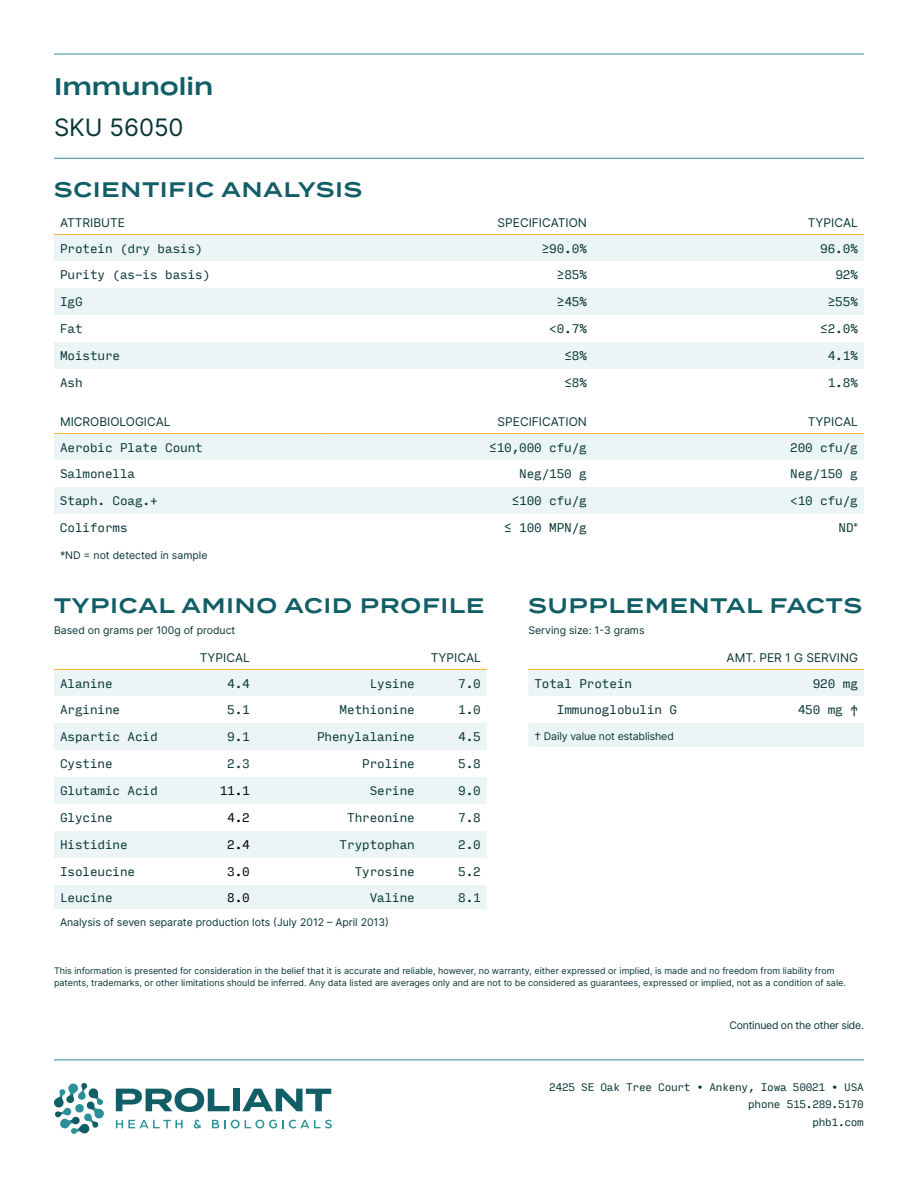
<style>
.page{position:relative;width:918px;height:1188px;background:#fff}
.page>*{position:absolute;margin:0;border:0;box-sizing:border-box;transform-origin:0 0}
.t1{font:600 24px "Termina";color:#115e67}
.t2{font:24px "Inter";color:#083636}
.t3{font:600 21px "Termina";letter-spacing:.05em;color:#115e67}
.t4{font:12px "Input Mono";letter-spacing:-.01em;color:#083636}
.t5{font:12px "Inter";color:#083636}
.t6{font:12px "Input Mono";color:#000}
.t7{font:10.5px "Inter";color:#083636}
.t8{font:10.5px/17.2px "Input Mono";letter-spacing:-.025em;color:#083636;text-align:right}
.t9{font:10.5px "Inter";letter-spacing:-.025em;color:#083636}
.t10{font:9px/12px "Inter";color:#083636}
</style>
<div class="page">
<hr style="left:54px;top:1060px;width:810px;height:1px;background:#2c9199">
<svg style="left:54px;top:1083px;width:50px;height:51px"></svg>
<svg style="left:116px;top:1088px;width:114px;height:24px"></svg>
<div style="left:233px;top:1089px;width:7px;height:22px;background:#125e66"></div>
<svg style="left:242px;top:1089px;width:89px;height:22px"></svg>
<svg style="left:116px;top:1120px;width:67px;height:8px"></svg>
<svg style="left:194px;top:1120px;width:7px;height:8px"></svg>
<svg style="left:212px;top:1120px;width:120px;height:8px"></svg>
<hr style="left:54px;top:54px;width:810px;height:1px;background:#2c9199">
<hr style="left:54px;top:158px;width:810px;height:1px;background:#2c9199">
<svg style="left:54px;top:235px;width:810px;height:134px;fill:#ecf5f5"></svg>
<hr style="left:593px;top:234px;width:271px;height:1px;background:#fcb632">
<hr style="left:54px;top:234px;width:270px;height:1px;background:#fcb632">
<hr style="left:324px;top:234px;width:269px;height:1px;background:#fcb632">
<svg style="left:54px;top:670px;width:433px;height:239px;fill:#ecf5f5"></svg>
<hr style="left:256px;top:669px;width:165px;height:1px;background:#fcb632">
<hr style="left:421px;top:669px;width:66px;height:1px;background:#fcb632">
<hr style="left:54px;top:669px;width:139px;height:1px;background:#fcb632">
<hr style="left:193px;top:669px;width:63px;height:1px;background:#fcb632">
<svg style="left:528px;top:670px;width:336px;height:77px"></svg>
<hr style="left:528px;top:669px;width:195px;height:1px;background:#fcb632">
<hr style="left:723px;top:669px;width:141px;height:1px;background:#fcb632">
<svg style="left:54px;top:434px;width:810px;height:80px;fill:#ecf5f5"></svg>
<hr style="left:593px;top:433px;width:271px;height:1px;background:#fcb632">
<hr style="left:54px;top:433px;width:270px;height:1px;background:#fcb632">
<hr style="left:324px;top:433px;width:269px;height:1px;background:#fcb632">
<h1 class="t1" style="left:54px;top:69px;width:161px">Immunolin</h1>
<h1 class="t2" style="left:54px;top:109px;width:131px">SKU 56050</h1>
<h2 class="t3" style="left:54px;top:175px;width:310px">SCIENTIFIC ANALYSIS</h2>
<p class="t5" style="left:60px;top:214px;width:66px">ATTRIBUTE</p>
<p class="t5" style="left:498px;top:214px;width:91px">SPECIFICATION</p>
<p class="t5" style="left:808px;top:214px;width:52px">TYPICAL</p>
<p class="t4" style="left:60px;top:237px;width:144px">Protein (dry basis)</p>
<p class="t4" style="left:542px;top:237px;width:47px">≥90.0%</p>
<p class="t4" style="left:820px;top:237px;width:39px">96.0%</p>
<p class="t4" style="left:60px;top:264px;width:152px">Purity (as-is basis)</p>
<p class="t4" style="left:557px;top:264px;width:32px">≥85%</p>
<p class="t4" style="left:835px;top:264px;width:24px">92%</p>
<p class="t4" style="left:60px;top:291px;width:24px">IgG</p>
<p class="t4" style="left:557px;top:291px;width:32px">≥45%</p>
<p class="t4" style="left:828px;top:291px;width:32px">≥55%</p>
<p class="t4" style="left:60px;top:318px;width:24px">Fat</p>
<p class="t4" style="left:549px;top:318px;width:39px">&lt;0.7%</p>
<p class="t4" style="left:820px;top:318px;width:39px">≤2.0%</p>
<p class="t4" style="left:60px;top:345px;width:62px">Moisture</p>
<p class="t4" style="left:564px;top:345px;width:24px">≤8%</p>
<p class="t4" style="left:828px;top:345px;width:32px">4.1%</p>
<p class="t4" style="left:60px;top:372px;width:24px">Ash</p>
<p class="t4" style="left:564px;top:372px;width:24px">≤8%</p>
<p class="t4" style="left:828px;top:372px;width:32px">1.8%</p>
<p class="t5" style="left:60px;top:413px;width:112px">MICROBIOLOGICAL</p>
<p class="t5" style="left:498px;top:413px;width:91px">SPECIFICATION</p>
<p class="t5" style="left:808px;top:413px;width:52px">TYPICAL</p>
<p class="t4" style="left:60px;top:436px;width:144px">Aerobic Plate Count</p>
<p class="t4" style="left:489px;top:436px;width:99px">≤10,000 cfu/g</p>
<p class="t4" style="left:790px;top:436px;width:69px">200 cfu/g</p>
<p class="t4" style="left:60px;top:463px;width:77px">Salmonella</p>
<p class="t4" style="left:519px;top:463px;width:69px">Neg/150 g</p>
<p class="t4" style="left:790px;top:463px;width:69px">Neg/150 g</p>
<p class="t4" style="left:60px;top:490px;width:99px">Staph. Coag.+</p>
<p class="t4" style="left:512px;top:490px;width:77px">≤100 cfu/g</p>
<p class="t4" style="left:790px;top:490px;width:69px">&lt;10 cfu/g</p>
<p class="t4" style="left:60px;top:517px;width:69px">Coliforms</p>
<p class="t4" style="left:504px;top:517px;width:84px">≤ 100 MPN/g</p>
<p class="t4" style="left:839px;top:517px;width:21px">ND<sup>*</sup></p>
<p class="t7" style="left:60px;top:547px;width:149px">*ND = not detected in sample</p>
<h2 class="t3" style="left:54px;top:590px;width:432px">TYPICAL AMINO ACID PROFILE</h2>
<p class="t7" style="left:54px;top:622px;width:183px">Based on grams per 100g of product</p>
<h2 class="t3" style="left:528px;top:590px;width:335px">SUPPLEMENTAL FACTS</h2>
<p class="t7" style="left:528px;top:622px;width:118px">Serving size: 1-3 grams</p>
<p class="t5" style="left:200px;top:649px;width:52px">TYPICAL</p>
<p class="t5" style="left:431px;top:649px;width:52px">TYPICAL</p>
<p class="t5" style="left:727px;top:649px;width:133px">AMT. PER 1 G SERVING</p>
<p class="t4" style="left:60px;top:672px;width:54px">Alanine</p>
<p class="t4" style="left:227px;top:672px;width:24px">4.4</p>
<p class="t4" style="left:370px;top:672px;width:47px">Lysine</p>
<p class="t4" style="left:458px;top:672px;width:24px">7.0</p>
<p class="t4" style="left:60px;top:699px;width:62px">Arginine</p>
<p class="t4" style="left:227px;top:699px;width:24px">5.1</p>
<p class="t4" style="left:340px;top:699px;width:77px">Methionine</p>
<p class="t4" style="left:458px;top:699px;width:24px">1.0</p>
<p class="t4" style="left:60px;top:726px;width:99px">Aspartic Acid</p>
<p class="t4" style="left:227px;top:726px;width:24px">9.1</p>
<p class="t4" style="left:317px;top:726px;width:99px">Phenylalanine</p>
<p class="t4" style="left:458px;top:726px;width:24px">4.5</p>
<p class="t4" style="left:60px;top:753px;width:54px">Cystine</p>
<p class="t4" style="left:227px;top:753px;width:24px">2.3</p>
<p class="t4" style="left:362px;top:753px;width:54px">Proline</p>
<p class="t4" style="left:458px;top:753px;width:24px">5.8</p>
<p class="t4" style="left:60px;top:780px;width:99px">Glutamic Acid</p>
<p class="t6" style="left:220px;top:780px;width:32px">11.1</p>
<p class="t4" style="left:370px;top:780px;width:47px">Serine</p>
<p class="t4" style="left:458px;top:780px;width:24px">9.0</p>
<p class="t4" style="left:60px;top:807px;width:54px">Glycine</p>
<p class="t6" style="left:227px;top:807px;width:24px">4.2</p>
<p class="t4" style="left:347px;top:807px;width:69px">Threonine</p>
<p class="t4" style="left:458px;top:807px;width:24px">7.8</p>
<p class="t4" style="left:60px;top:834px;width:69px">Histidine</p>
<p class="t6" style="left:227px;top:834px;width:24px">2.4</p>
<p class="t4" style="left:340px;top:834px;width:77px">Tryptophan</p>
<p class="t4" style="left:458px;top:834px;width:24px">2.0</p>
<p class="t4" style="left:60px;top:861px;width:77px">Isoleucine</p>
<p class="t6" style="left:227px;top:861px;width:24px">3.0</p>
<p class="t4" style="left:355px;top:861px;width:62px">Tyrosine</p>
<p class="t4" style="left:458px;top:861px;width:24px">5.2</p>
<p class="t4" style="left:60px;top:886px;width:54px">Leucine</p>
<p class="t6" style="left:227px;top:886px;width:24px">8.0</p>
<p class="t4" style="left:370px;top:886px;width:47px">Valine</p>
<p class="t4" style="left:458px;top:886px;width:24px">8.1</p>
<p class="t7" style="left:60px;top:915px;width:330px">Analysis of seven separate production lots (July 2012 – April 2013)</p>
<p class="t4" style="left:534px;top:672px;width:99px">Total Protein</p>
<p class="t4" style="left:813px;top:672px;width:47px">920 mg</p>
<p class="t4" style="left:557px;top:699px;width:122px">Immunoglobulin G</p>
<p class="t4" style="left:798px;top:699px;width:62px">450 mg †</p>
<p class="t7" style="left:534px;top:729px;width:141px">† Daily value not established</p>
<p class="t10" style="left:54px;top:964px;width:793px">This information is presented for consideration in the belief that it is accurate and reliable, however, no warranty, either expressed or implied, is made and no freedom from liability from patents, trademarks, or other limitations should be inferred. Any data listed are averages only and are not to be considered as guarantees, expressed or implied, not as a condition of sale.</p>
<p class="t9" style="left:729px;top:1018px;width:136px">Continued on the other side.</p>
<p class="t8" style="left:549px;top:1078px;width:316px">2425 SE Oak Tree Court • Ankeny, Iowa 50021 • USA phone 515.289.5170<br>phb1.com</p>
</div>
